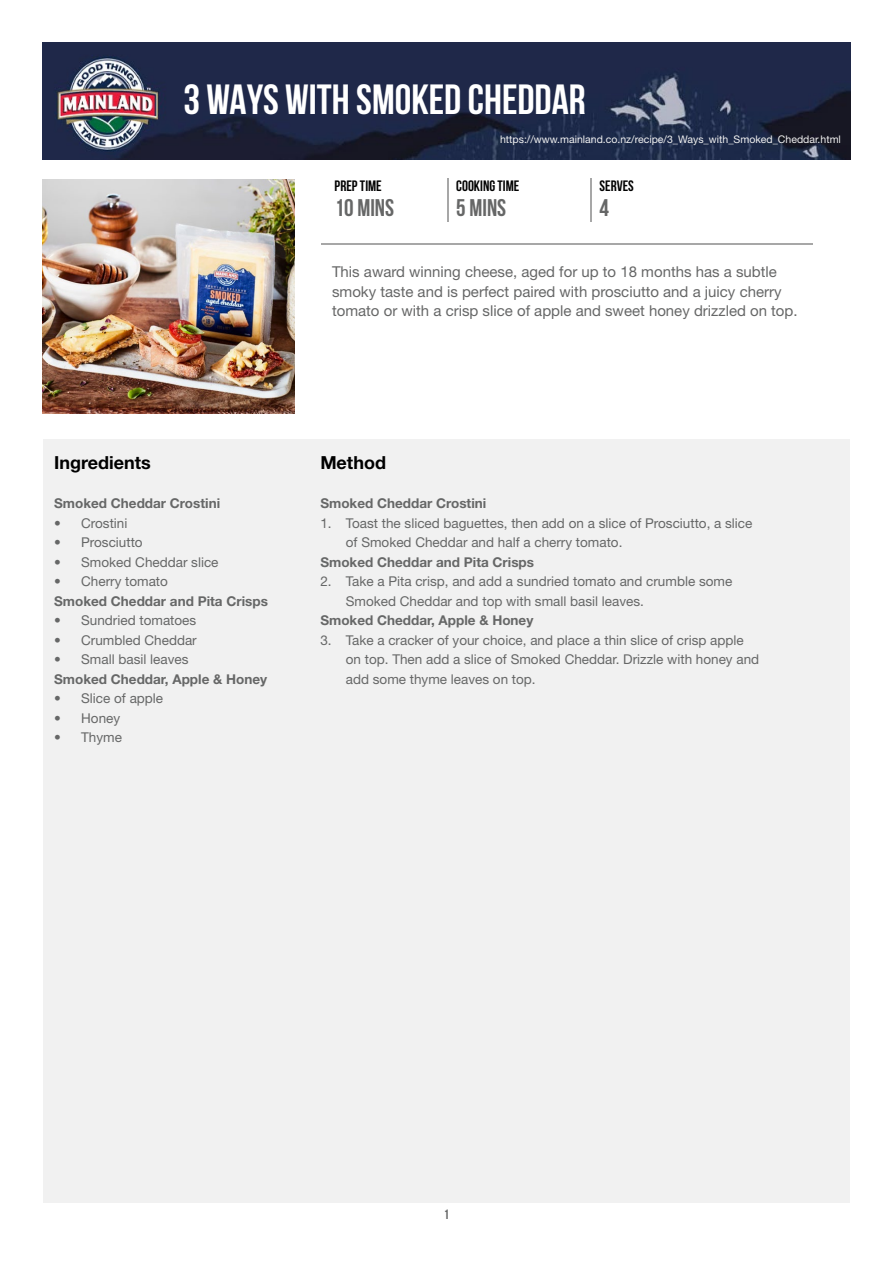
<style>
.page{position:relative;width:893px;height:1263px;background:#fff}
.page>*{position:absolute;margin:0;border:0;box-sizing:border-box;transform-origin:0 0}
.t1{font:700 42px "Bebas Neue";color:#fff}
.t2{font:700 24px "Bebas Neue";color:#666767}
.t3{font:700 18px "Helvetica Neue LT Std";color:#000}
.t4{font:15px/19.5px "Helvetica Neue LT Std";color:#666767}
.t5{font:700 15px "Bebas Neue";color:#000}
.t6{font:13.5px/19.5px "Helvetica Neue LT Std";color:#666767}
.t7{font:700 13.5px "Helvetica Neue LT Std";color:#666767}
.t8{font:700 13.5px "Bebas Neue";color:#666767}
.t9{font:10.5px "Helvetica Neue LT Std";color:#f1f1f1}
</style>
<div class="page">
<div style="left:43px;top:439px;width:807px;height:763px;background:#f1f1f1"></div>
<img style="left:43px;top:43px;width:807px;height:116px">
<hr style="left:321px;top:243px;width:491px;height:2px;background:#a7a7a7">
<hr style="left:590px;top:178px;width:1px;height:44px;background:#a7a7a7">
<hr style="left:447px;top:178px;width:2px;height:44px;background:#a7a7a7">
<img style="left:43px;top:180px;width:252px;height:234px">
<h1 class="t1" style="left:183px;top:77px;width:404px">3 WAYS WITH SMOKED CHEDDAR</h1>
<p class="t9" style="left:500px;top:133px;width:342px">https://www.mainland.co.nz/recipe/3_Ways_with_Smoked_Cheddar.html</p>
<p class="t5" style="left:335px;top:177px;width:49px">PREP TIME</p>
<p class="t5" style="left:456px;top:177px;width:65px">COOKING TIME</p>
<p class="t5" style="left:600px;top:177px;width:36px">SERVES</p>
<h2 class="t2" style="left:335px;top:194px;width:61px">10 MINS</h2>
<h2 class="t2" style="left:456px;top:194px;width:51px">5 MINS</h2>
<h2 class="t2" style="left:600px;top:194px;width:11px">4</h2>
<p class="t4" style="left:332px;top:262px;width:467px">This award winning cheese, aged for up to 18 months has a subtle smoky taste and is perfect paired with prosciutto and a juicy cherry tomato or with a crisp slice of apple and sweet honey drizzled on top.</p>
<h3 class="t3" style="left:54px;top:451px;width:98px">Ingredients</h3>
<h3 class="t3" style="left:320px;top:451px;width:67px">Method</h3>
<p class="t7" style="left:54px;top:495px;width:167px">Smoked Cheddar Crostini</p>
<p class="t6" style="left:54px;top:513px;width:75px">• Crostini</p>
<p class="t6" style="left:54px;top:532px;width:90px">• Prosciutto</p>
<p class="t6" style="left:54px;top:552px;width:166px">• Smoked Cheddar slice</p>
<p class="t6" style="left:54px;top:571px;width:115px">• Cherry tomato</p>
<p class="t7" style="left:54px;top:592px;width:215px">Smoked Cheddar and Pita Crisps</p>
<p class="t6" style="left:54px;top:610px;width:144px">• Sundried tomatoes</p>
<p class="t6" style="left:54px;top:630px;width:144px">• Crumbled Cheddar</p>
<p class="t6" style="left:54px;top:649px;width:136px">• Small basil leaves</p>
<p class="t7" style="left:54px;top:670px;width:215px">Smoked Cheddar, Apple &amp; Honey</p>
<p class="t6" style="left:54px;top:688px;width:110px">• Slice of apple</p>
<p class="t6" style="left:54px;top:708px;width:68px">• Honey</p>
<p class="t6" style="left:54px;top:727px;width:69px">• Thyme</p>
<p class="t7" style="left:320px;top:495px;width:167px">Smoked Cheddar Crostini</p>
<p class="t6" style="left:346px;top:513px;width:408px;text-indent:-26px">1. Toast the sliced baguettes, then add on a slice of Prosciutto, a slice of Smoked Cheddar and half a cherry tomato.</p>
<p class="t7" style="left:320px;top:553px;width:215px">Smoked Cheddar and Pita Crisps</p>
<p class="t6" style="left:346px;top:571px;width:388px;text-indent:-26px">2. Take a Pita crisp, and add a sundried tomato and crumble some<br>Smoked Cheddar and top with small basil leaves.</p>
<p class="t7" style="left:320px;top:612px;width:215px">Smoked Cheddar, Apple &amp; Honey</p>
<p class="t6" style="left:346px;top:630px;width:415px;text-indent:-26px">3. Take a cracker of your choice, and place a thin slice of crisp apple on top. Then add a slice of Smoked Cheddar. Drizzle with honey and add some thyme leaves on top.</p>
<p class="t8" style="left:444px;top:1207px;width:7px">1</p>
</div>
